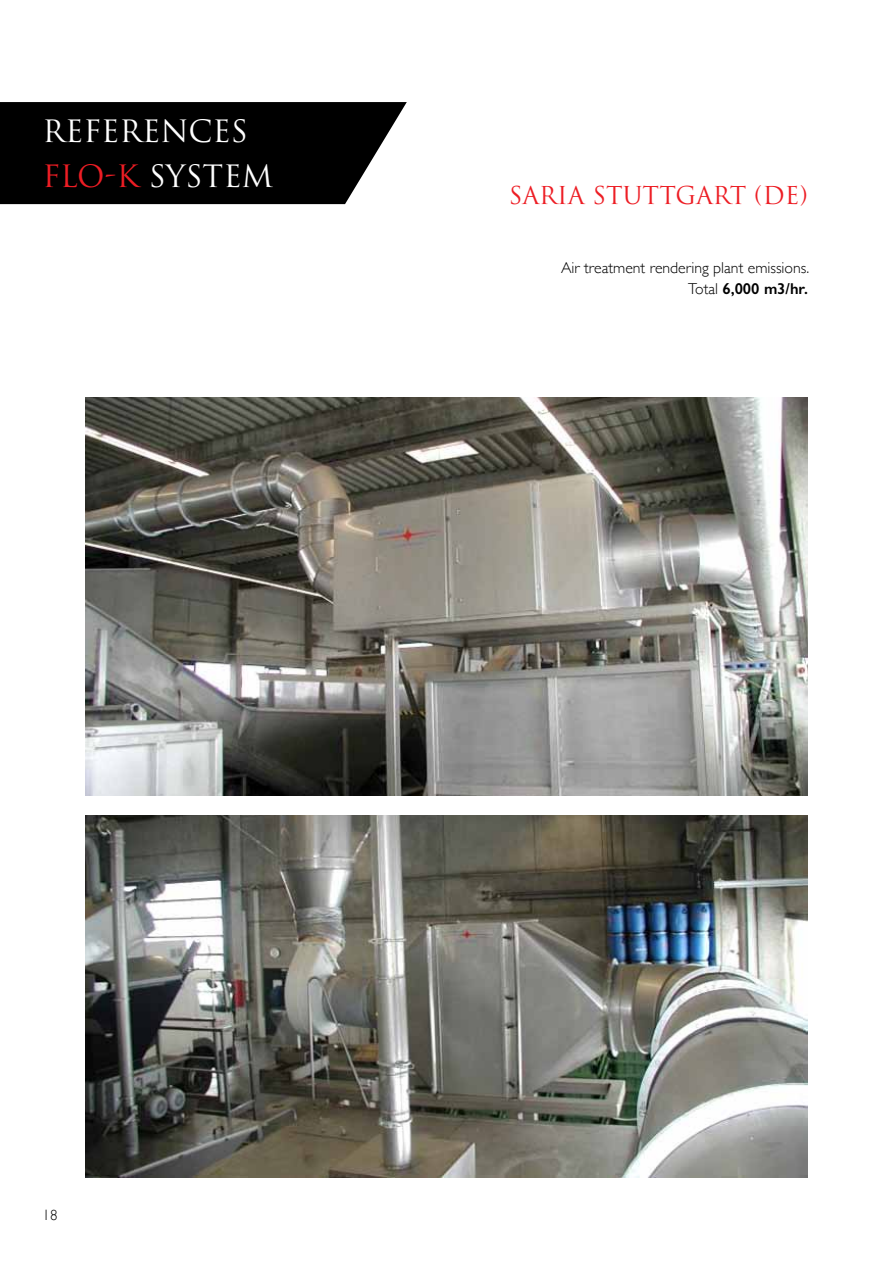
<style>
.page{position:relative;width:893px;height:1263px;background:#fff}
.page>*{position:absolute;margin:0;border:0;box-sizing:border-box;transform-origin:0 0}
.t1{font:30px "Trajan Pro";color:#fff}
.t2{font:30px "Trajan Pro";color:#ed1d24}
.t3{font:24px "Trajan Pro";color:#ed1d24}
.t4{font:300 15.75px/21px "Gill Sans";color:#000;text-align:right}
.t5{font:300 15px "Gill Sans";color:#000}
.s1{color:#ed1d24}
.s2{font-weight:600}
</style>
<div class="page">
<svg style="left:0;top:102px;width:407px;height:102px;background:#131313"></svg>
<img style="left:85px;top:398px;width:723px;height:397px">
<img style="left:85px;top:815px;width:723px;height:363px">
<h1 class="t1" style="left:43px;top:112px;width:207px">REFERENCES</h1>
<h1 class="t2" style="left:43px;top:157px;width:21px">FLO</h1>
<h1 class="t1" style="left:105px;top:157px;width:170px"><span class="s1">-K</span> SYSTEM</h1>
<h2 class="t3" style="left:509px;top:180px;width:16px">SARIA</h2>
<h2 class="t3" style="left:592px;top:180px;width:217px">S TUTTGART (DE )</h2>
<p class="t4" style="left:561px;top:256px;width:250px">Air treatment rendering plant emissions.<br>Total <span class="s2">6,000 m3/hr.</span></p>
<p class="t5" style="left:43px;top:1203px;width:16px">18</p>
</div>
